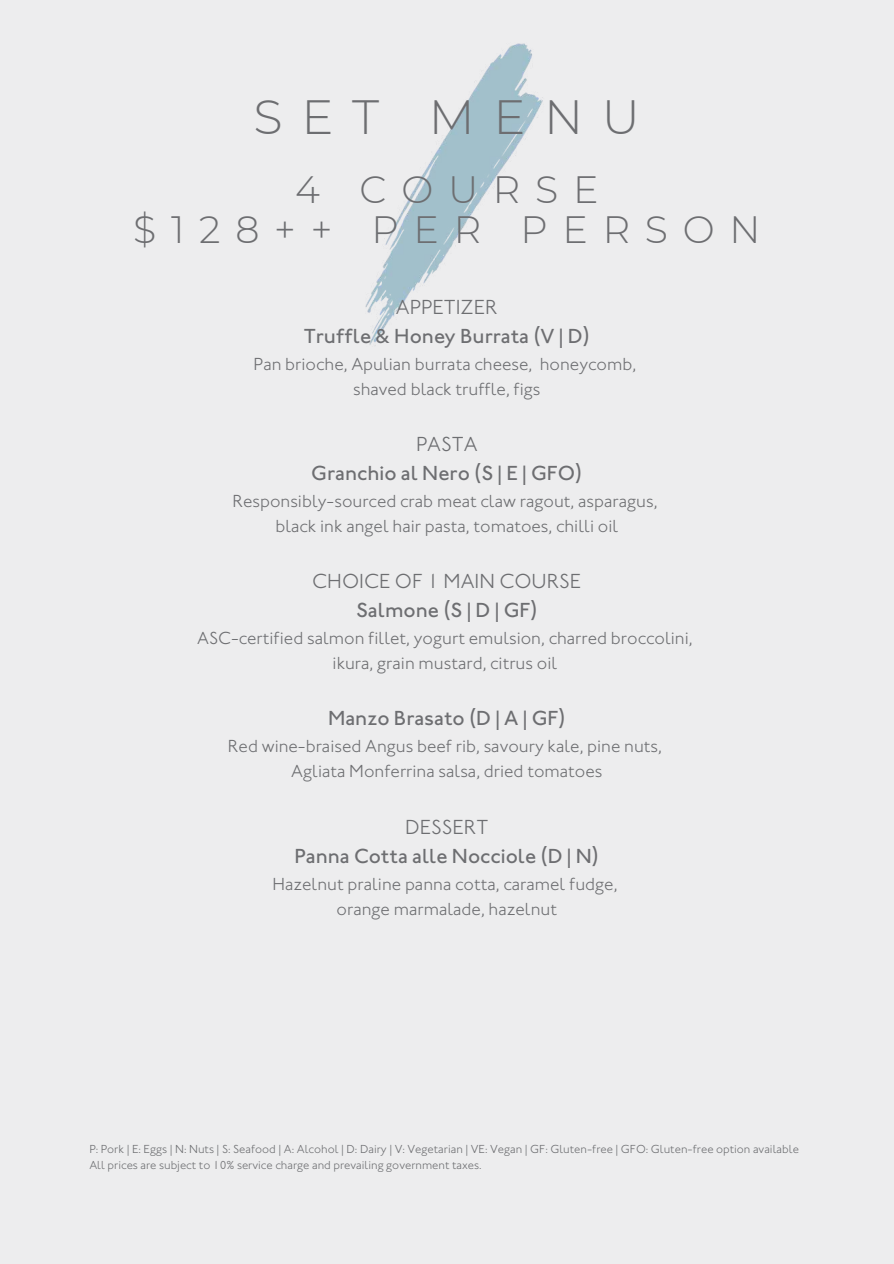
<style>
.page{position:relative;width:894px;height:1264px;background:#fff}
.page>*{position:absolute;margin:0;border:0;box-sizing:border-box;transform-origin:0 0}
.t1{font:300 48px "Montserrat";letter-spacing:.39em;color:#6d6e71}
.t2{font:300 38.1px/39.3px "Montserrat";letter-spacing:.39em;color:#6d6e71;text-align:center}
.t3{font:500 21px "Johnston ITC Std";color:#6d6e71}
.t4{font:300 21px "Johnston ITC Std";color:#6d6e71}
.t5{font:300 18px/24.8px "Johnston ITC Std";color:#6d6e71;text-align:center}
.t6{font:300 12px/16px "Johnston ITC Std";color:#6d6e71}
</style>
<div class="page">
<div style="left:0;top:0;width:893px;height:1263px;background:#ededee"></div>
<img style="left:365px;top:43px;width:178px;height:303px">
<h1 class="t1" style="left:253px;top:88px;width:388px">SET MENU</h1>
<h2 class="t2" style="left:133px;top:170px;width:628px">4 COURSE<br>$128++ PER PERSON</h2>
<p class="t4" style="left:396px;top:299px;width:103px">APPETIZER</p>
<p class="t3" style="left:303px;top:329px;width:287px">Truffle &amp; Honey Burrata (V | D)</p>
<p class="t5" style="left:253px;top:353px;width:384px">Pan brioche, Apulian burrata cheese, honeycomb, shaved black truffle, figs</p>
<p class="t4" style="left:416px;top:437px;width:63px">PASTA</p>
<p class="t3" style="left:311px;top:466px;width:272px">Granchio al Nero (S | E | GFO)</p>
<p class="t5" style="left:232px;top:490px;width:426px">Responsibly-sourced crab meat claw ragout, asparagus, black ink angel hair pasta, tomatoes, chilli oil</p>
<p class="t4" style="left:312px;top:574px;width:270px">CHOICE OF 1 MAIN COURSE</p>
<p class="t3" style="left:356px;top:603px;width:183px">Salmone (S | D | GF)</p>
<p class="t5" style="left:197px;top:628px;width:497px">ASC-certified salmon fillet, yogurt emulsion, charred broccolini, ikura, grain mustard, citrus oil</p>
<p class="t3" style="left:328px;top:711px;width:239px">Manzo Brasato (D | A | GF)</p>
<p class="t5" style="left:228px;top:736px;width:435px">Red wine-braised Angus beef rib, savoury kale, pine nuts,<br>Agliata Monferrina salsa, dried tomatoes</p>
<p class="t4" style="left:405px;top:819px;width:85px">DESSERT</p>
<p class="t3" style="left:294px;top:848px;width:306px">Panna Cotta alle Nocciole (D | N)</p>
<p class="t5" style="left:272px;top:873px;width:346px">Hazelnut praline panna cotta, caramel fudge, orange marmalade, hazelnut</p>
<p class="t6" style="left:89px;top:1142px;width:710px">P: Pork | E: Eggs | N: Nuts | S: Seafood | A: Alcohol | D: Dairy | V: Vegetarian | VE: Vegan | GF: Gluten-free | GFO: Gluten-free option available<br>All prices are subject to 10% service charge and prevailing government taxes.</p>
</div>
